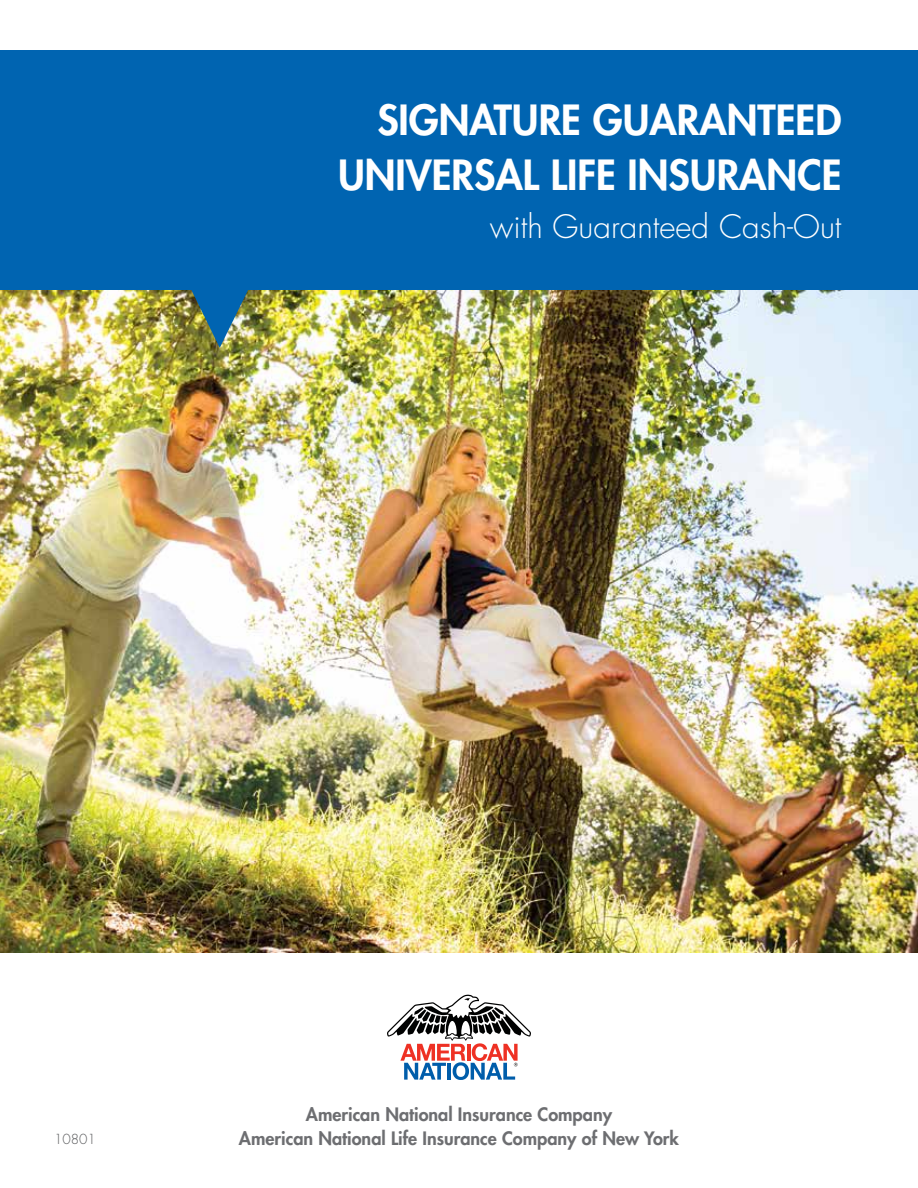
<style>
.page{position:relative;width:918px;height:1188px;background:#fff}
.page>*{position:absolute;margin:0;border:0;box-sizing:border-box;transform-origin:0 0}
.t1{font:800 40.5px/55.5px "Futura";color:#fff;text-align:right}
.t2{font:300 31.5px "Futura";color:#fff}
.t3{font:800 18px/24px "Futura";color:#6d6e71;text-align:center}
.t4{font:300 13.5px "Futura";color:#58595b}
</style>
<div class="page">
<img style="left:0;top:290px;width:918px;height:662px">
<div style="left:0;top:50px;width:918px;height:240px;background:#0064b1"></div>
<img style="left:191px;top:290px;width:58px;height:58px">
<svg style="left:387px;top:994px;width:144px;height:86px"></svg>
<h1 class="t1" style="left:338px;top:92px;width:505px">SIGNATURE GUARANTEED<br>UNIVERSAL LIFE INSURANCE</h1>
<h2 class="t2" style="left:490px;top:208px;width:353px">with Guaranteed Cash-Out</h2>
<p class="t4" style="left:54px;top:1131px;width:43px">10801</p>
<p class="t3" style="left:239px;top:1103px;width:442px">American National Insurance Company<br>American National Life Insurance Company of New York</p>
</div>
